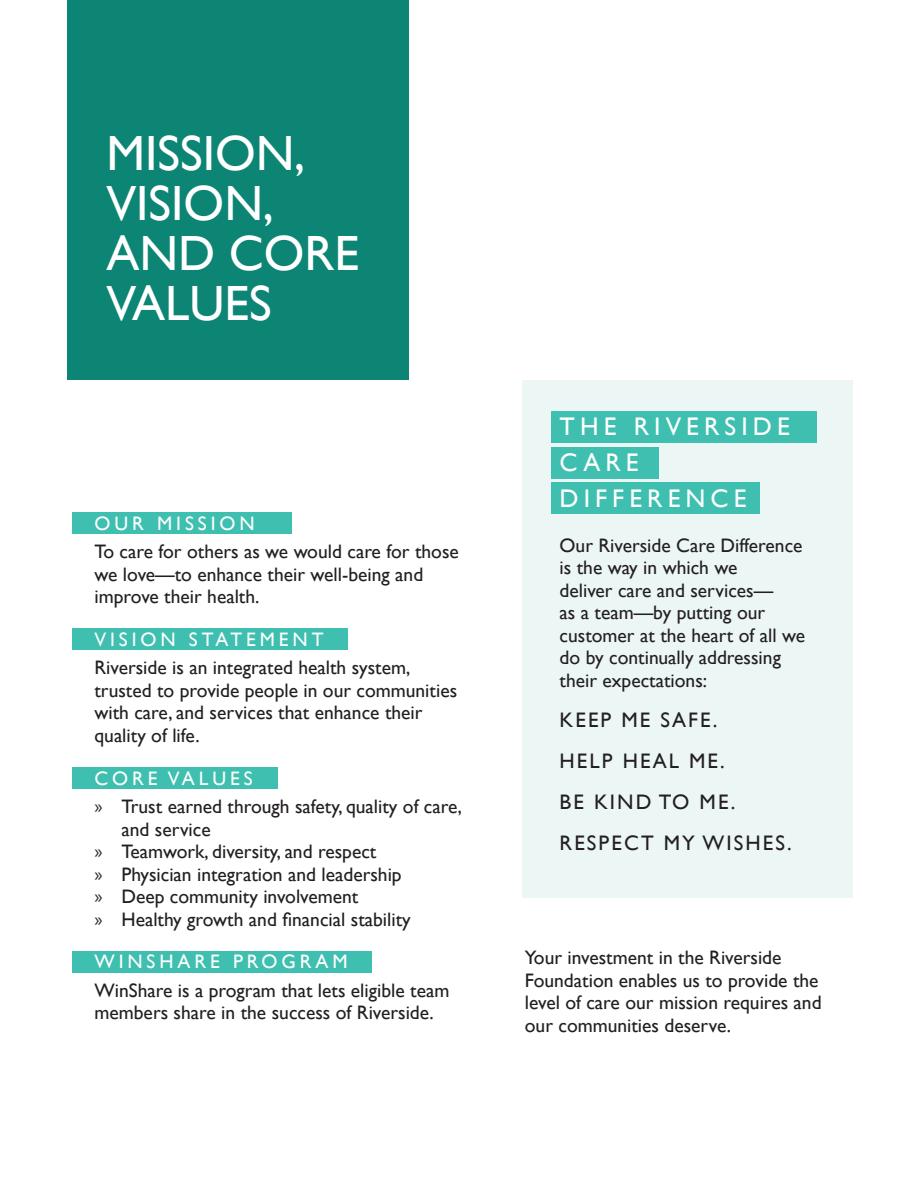
<style>
.page{position:relative;width:918px;height:1188px;background:#fff}
.page>*{position:absolute;margin:0;border:0;box-sizing:border-box;transform-origin:0 0}
.t1{font:49.5px/49.9px "Gill Sans";color:#fff}
.t2{font:25.5px/36px "Gill Sans";letter-spacing:.2em;color:#fff}
.t3{font:21px "Gill Sans";letter-spacing:.1em;color:#231f20}
.t4{font:19.5px/22.5px "Gill Sans";color:#231f20}
.t5{font:19.5px "Gill Sans";letter-spacing:.2em;color:#fff}
.s1{color:#fff}
.s2{font-family:"Myriad Pro"}
</style>
<div class="page">
<div style="left:72px;top:628px;width:276px;height:22px;background:#3fbfb0"></div>
<div style="left:72px;top:951px;width:300px;height:22px;background:#3fbfb0"></div>
<div style="left:72px;top:767px;width:206px;height:22px;background:#3fbfb0"></div>
<div style="left:72px;top:512px;width:220px;height:22px;background:#3fbfb0"></div>
<div style="left:68px;top:0;width:341px;height:380px;background:#0c8574"></div>
<div style="left:523px;top:380px;width:330px;height:517px;background:#ecf7f5"></div>
<div style="left:551px;top:411px;width:265px;height:32px;background:#3fbfb0"></div>
<div style="left:551px;top:483px;width:208px;height:31px;background:#3fbfb0"></div>
<div style="left:551px;top:447px;width:108px;height:31px;background:#3fbfb0"></div>
<p class="t1" style="left:106px;top:128px;width:254px">MISSION,<br>VISION,<br>AND CORE<br>VALUES</p>
<p class="t4" style="left:94px;top:509px;width:366px;line-height:28.5px"><span class="s1">OUR MISSION<br></span>To care for others as we would care for those</p>
<p class="t4" style="left:94px;top:563px;width:330px">we love—to enhance their well-being and improve their health.</p>
<p class="t4" style="left:94px;top:625px;width:317px;line-height:28.5px"><span class="s1">VISION STATEMENT<br></span>Riverside is an integrated health system,</p>
<p class="t4" style="left:94px;top:679px;width:364px">trusted to provide people in our communities with care, and services that enhance their quality of life.</p>
<p class="t5" style="left:94px;top:767px;width:160px">CORE VALUES</p>
<p class="t4" style="left:122px;top:795px;width:342px;text-indent:-27px"><span class="s2">»</span> Trust earned through safety, quality of care, and service</p>
<p class="t4" style="left:94px;top:840px;width:283px"><span class="s2">»</span> Teamwork, diversity, and respect</p>
<p class="t4" style="left:94px;top:863px;width:309px"><span class="s2">»</span> Physician integration and leadership</p>
<p class="t4" style="left:94px;top:885px;width:265px"><span class="s2">»</span> Deep community involvement</p>
<p class="t4" style="left:94px;top:908px;width:318px"><span class="s2">»</span> Healthy growth and financial stability</p>
<p class="t4" style="left:94px;top:947px;width:356px;line-height:28.5px"><span class="s1">WINSHARE PROGRAM<br></span>WinShare is a program that lets eligible team</p>
<p class="t4" style="left:94px;top:1001px;width:341px">members share in the success of Riverside.</p>
<p class="t2" style="left:560px;top:408px;width:232px">THE RIVERSIDE<br>CARE<br>DIFFERENCE</p>
<p class="t4" style="left:560px;top:534px;width:247px">Our Riverside Care Difference is the way in which we<br>deliver care and services—<br>as a team—by putting our customer at the heart of all we do by continually addressing their expectations:</p>
<p class="t3" style="left:560px;top:707px;width:159px">KEEP ME SAFE.</p>
<p class="t3" style="left:560px;top:748px;width:167px">HELP HEAL ME.</p>
<p class="t3" style="left:560px;top:790px;width:177px">BE KIND TO ME.</p>
<p class="t3" style="left:560px;top:831px;width:234px">RESPECT MY WISHES.</p>
<p class="t4" style="left:525px;top:946px;width:298px">Your investment in the Riverside Foundation enables us to provide the level of care our mission requires and our communities deserve.</p>
</div>
